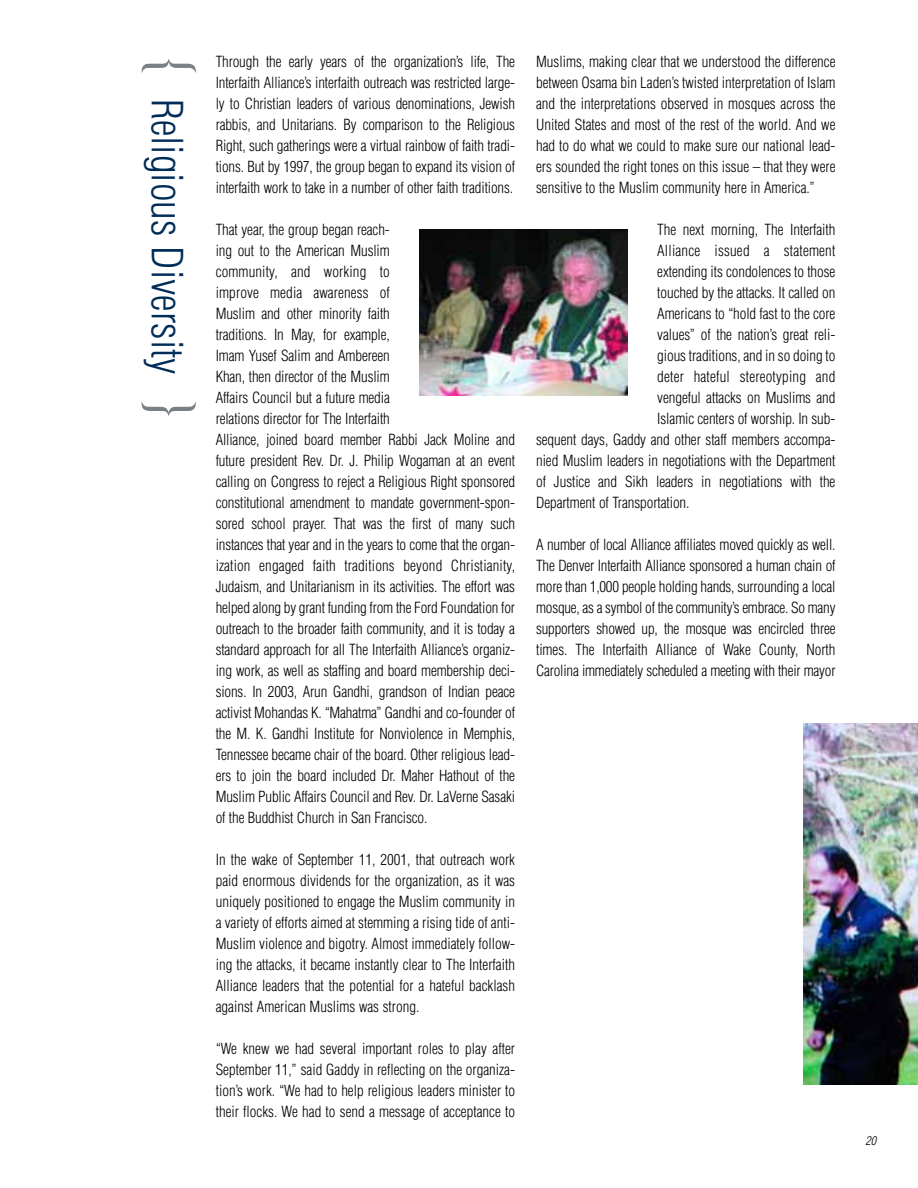
<style>
.page{position:relative;width:918px;height:1188px;background:#fff}
.page>*{position:absolute;margin:0;border:0;box-sizing:border-box;transform-origin:0 0}
.t1{font:300 condensed 42px "Helvetica";color:#002d57}
.t2{font:300 condensed 15px/21px "Helvetica";letter-spacing:-.01em;color:#000;text-align:justify}
.t3{font:300 condensed 15px "Helvetica";letter-spacing:.015em;color:#000}
.t4{font:italic 300 condensed 12px "Helvetica";color:#000}
.s1{font-size:63px;color:#7a8083}
</style>
<div class="page">
<img style="left:803px;top:723px;width:115px;height:361px">
<img style="left:420px;top:230px;width:207px;height:166px">
<h1 class="t1" style="left:183px;top:56px;width:365px;rotate:90deg"><span class="s1">{</span> Religious Diversity <span class="s1">}</span></h1>
<p class="t2" style="left:216px;top:52px;width:301px">Through the early years of the organization’s life, The Interfaith Alliance’s interfaith outreach was restricted large&shy;ly to Christian leaders of various denominations, Jewish rabbis, and Unitarians. By comparison to the Religious Right, such gatherings were a virtual rainbow of faith tradi&shy;tions. But by 1997, the group began to expand its vision of interfaith work to take in a number of other faith traditions.</p>
<p class="t2" style="left:216px;top:220px;width:301px;text-align:left">That year, the group began reach-<br>ing out to the American Muslim<br>community, and working to<br>improve media awareness of<br>Muslim and other minority faith<br>traditions. In May, for example,<br>Imam Yusef Salim and Ambereen<br>Khan, then director of the Muslim<br>Affairs Council but a future media<br>relations director for The Interfaith<br>Alliance, joined board member Rabbi Jack Moline and future president Rev. Dr. J. Philip Wogaman at an event calling on Congress to reject a Religious Right sponsored constitutional amendment to mandate government-spon&shy;sored school prayer. That was the first of many such instances that year and in the years to come that the organ&shy;ization engaged faith traditions beyond Christianity, Judaism, and Unitarianism in its activities. The effort was helped along by grant funding from the Ford Foundation for outreach to the broader faith community, and it is today a standard approach for all The Interfaith Alliance’s organiz&shy;ing work, as well as staffing and board membership deci&shy;sions. In 2003, Arun Gandhi, grandson of Indian peace activist Mohandas K. “Mahatma” Gandhi and co-founder of the M. K. Gandhi Institute for Nonviolence in Memphis, Tennessee became chair of the board. Other religious lead&shy;ers to join the board included Dr. Maher Hathout of the Muslim Public Affairs Council and Rev. Dr. LaVerne Sasaki of the Buddhist Church in San Francisco.</p>
<p class="t2" style="left:216px;top:850px;width:301px">In the wake of September 11, 2001, that outreach work paid enormous dividends for the organization, as it was uniquely positioned to engage the Muslim community in a variety of efforts aimed at stemming a rising tide of anti-Muslim violence and bigotry. Almost immediately follow&shy;ing the attacks, it became instantly clear to The Interfaith Alliance leaders that the potential for a hateful backlash against American Muslims was strong.</p>
<p class="t2" style="left:216px;top:1039px;width:301px">“We knew we had several important roles to play after September 11,” said Gaddy in reflecting on the organiza&shy;tion’s work. “We had to help religious leaders minister to their flocks. We had to send a message of acceptance to</p>
<p class="t2" style="left:536px;top:52px;width:301px">Muslims, making clear that we understood the difference between Osama bin Laden’s twisted interpretation of Islam and the interpretations observed in mosques across the United States and most of the rest of the world. And we had to do what we could to make sure our national lead&shy;ers sounded the right tones on this issue – that they were sensitive to the Muslim community here in America.”</p>
<p class="t2" style="left:657px;top:220px;width:180px">The next morning, The Interfaith</p>
<p class="t3" style="left:657px;top:244px;width:180px">Alliance issued a statement</p>
<p class="t2" style="left:657px;top:262px;width:180px">extending its condolences to those</p>
<p class="t2" style="left:657px;top:283px;width:180px">touched by the attacks. It called on</p>
<p class="t2" style="left:657px;top:304px;width:180px">Americans to “hold fast to the core</p>
<p class="t2" style="left:657px;top:325px;width:180px">values” of the nation’s great reli-</p>
<p class="t2" style="left:657px;top:346px;width:180px">gious traditions, and in so doing to</p>
<p class="t3" style="left:657px;top:370px;width:180px">deter hateful stereotyping and</p>
<p class="t2" style="left:657px;top:388px;width:180px">vengeful attacks on Muslims and</p>
<p class="t2" style="left:657px;top:409px;width:180px">Islamic centers of worship. In sub-</p>
<p class="t2" style="left:536px;top:430px;width:301px">sequent days, Gaddy and other staff members accompa-</p>
<p class="t2" style="left:536px;top:451px;width:301px">nied Muslim leaders in negotiations with the Department</p>
<p class="t2" style="left:536px;top:472px;width:301px">of Justice and Sikh leaders in negotiations with the</p>
<p class="t2" style="left:536px;top:493px;width:155px">Department of Transportation.</p>
<p class="t2" style="left:536px;top:535px;width:301px">A number of local Alliance affiliates moved quickly as well.<br>The Denver Interfaith Alliance sponsored a human chain of more than 1,000 people holding hands, surrounding a local mosque, as a symbol of the community’s embrace. So many supporters showed up, the mosque was encircled three times. The Interfaith Alliance of Wake County, North Carolina immediately scheduled a meeting with their mayor</p>
<p class="t4" style="left:866px;top:1136px;width:15px">20</p>
</div>
